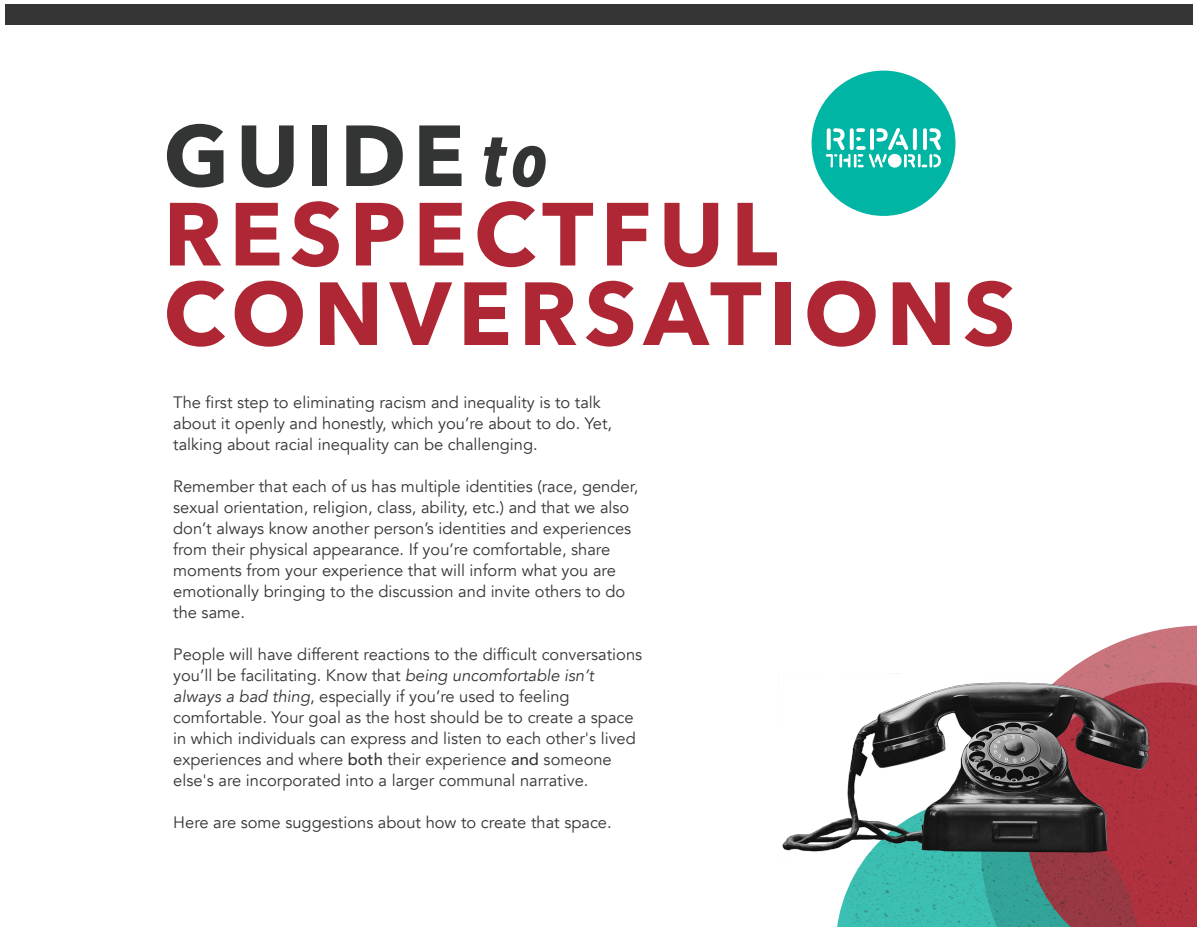
<style>
.page{position:relative;width:1197px;height:927px;background:#fff}
.page>*{position:absolute;margin:0;border:0;box-sizing:border-box;transform-origin:0 0}
.t1{font:700 88.5px/79.5px "Avenir Next";letter-spacing:.08em;color:#af2735}
.t2{font:700 85.5px "Avenir Next";letter-spacing:.08em;color:#333535}
.t3{font:16.5px/21px "Avenir";color:#353536}
.s1{font-family:"Avenir Next Condensed";font-style:italic;font-size:75px}
.s2{font-style:italic}
.s3{font-weight:500}
</style>
<div class="page">
<div style="left:812px;top:71px;width:144px;height:145px;background:#00b5a3;border-radius:50%"></div>
<img style="left:856px;top:71px;width:20px;height:5px">
<svg style="left:826px;top:128px;width:115px;height:40px"></svg>
<div style="left:5px;top:4px;width:1187px;height:22px;background:#353536"></div>
<img style="left:1065px;top:626px;width:132px;height:56px">
<svg style="left:837px;top:859px;width:189px;height:68px;background:#45bbb0"></svg>
<img style="left:1026px;top:682px;width:171px;height:245px">
<img style="left:782px;top:673px;width:373px;height:186px">
<h2 class="t2" style="left:164px;top:100px;width:385px">GUIDE <span class="s1">to</span></h2>
<h1 class="t1" style="left:164px;top:198px;width:854px">RESPECTFUL<br>CONVERSATIONS</h1>
<p class="t3" style="left:173px;top:392px;width:440px">The first step to eliminating racism and inequality is to talk about it openly and honestly, which you’re about to do. Yet, talking about racial inequality can be challenging.</p>
<p class="t3" style="left:173px;top:476px;width:467px">Remember that each of us has multiple identities (race, gender, sexual orientation, religion, class, ability, etc.) and that we also don’t always know another person’s identities and experiences from their physical appearance. If you’re comfortable, share moments from your experience that will inform what you are emotionally bringing to the discussion and invite others to do the same.</p>
<p class="t3" style="left:173px;top:644px;width:470px">People will have different reactions to the difficult conversations you’ll be facilitating. Know that <span class="s2">being uncomfortable isn’t always a bad thing</span>, especially if you’re used to feeling comfortable. Your goal as the host should be to create a space in which individuals can express and listen to each other's lived experiences and where <span class="s3">both</span> their experience <span class="s3">and</span> someone else's are incorporated into a larger communal narrative.</p>
<p class="t3" style="left:173px;top:812px;width:440px">Here are some suggestions about how to create that space.</p>
</div>
